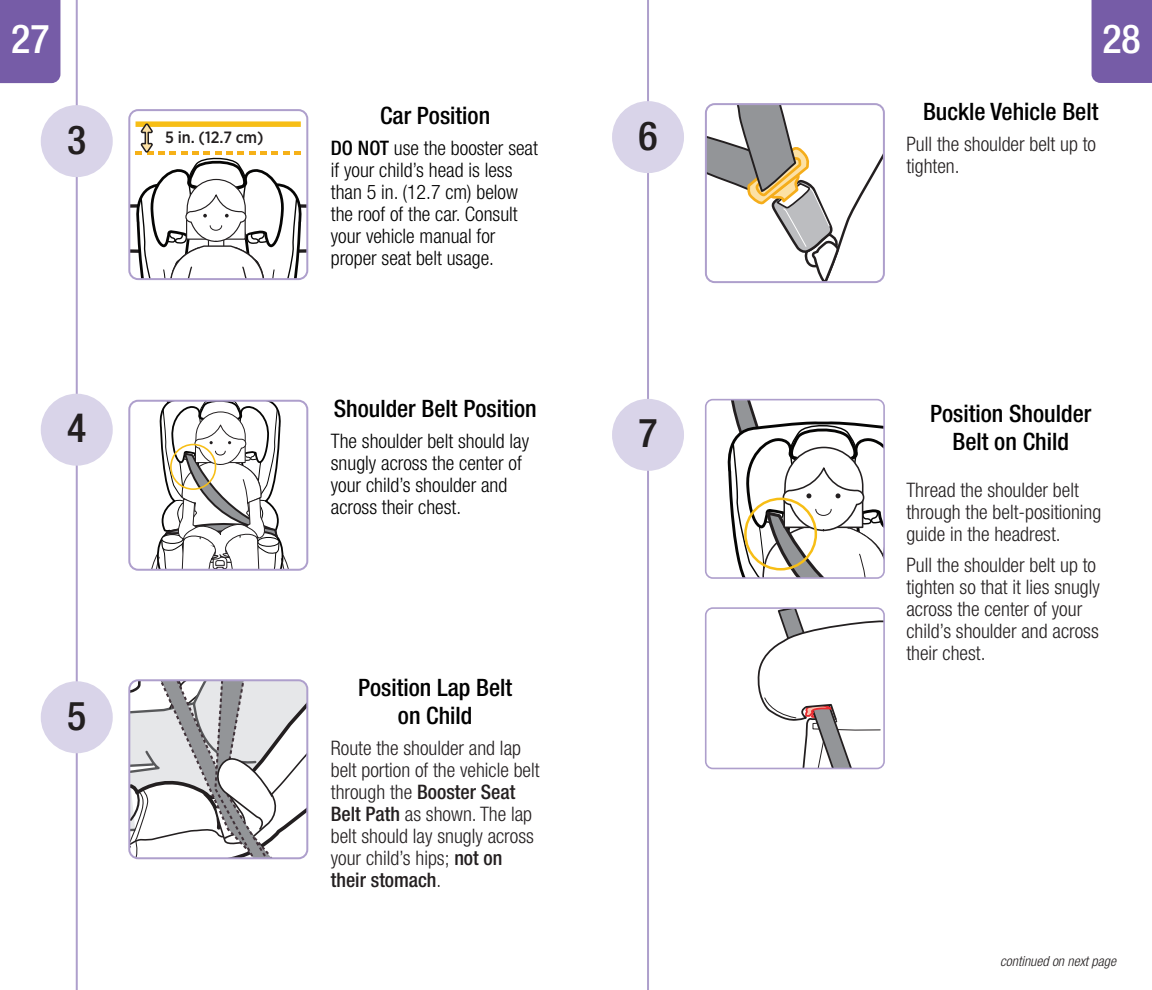
<style>
.page{position:relative;width:1152px;height:990px;background:#fff}
.page>*{position:absolute;margin:0;border:0;box-sizing:border-box;transform-origin:0 0}
.t1{font:500 condensed 40px "Helvetica Neue LT Std";color:#231f20}
.t2{font:500 condensed 40px "Helvetica Neue LT Std";color:#fff}
.t3{font:500 condensed 24px/28px "Helvetica Neue LT Std";color:#000;text-align:center}
.t4{font:300 condensed 20px/22px "Helvetica Neue LT Std";color:#231f20}
.t5{font:300 condensed 20px/22px "Helvetica Neue LT Std";color:#000}
.t6{font:500 16.4px "Gotham Narrow";color:#231f20}
.t7{font:italic 300 condensed 14px "Helvetica Neue LT Std";color:#231f20}
.s1{font-weight:500}
</style>
<div class="page">
<hr style="left:647px;top:0;width:2px;height:990px;background:#ae9fcc">
<div style="left:0;top:0;width:60px;height:83px;background:#765ca7"></div>
<div style="left:1092px;top:0;width:60px;height:83px;background:#765ca7"></div>
<hr style="left:76px;top:0;width:2px;height:990px;background:#ae9fcc">
<div style="left:41px;top:105px;width:72px;height:72px;background:#d9d4e9;border-radius:50%"></div>
<svg style="left:131px;top:112px;width:176px;height:167px"></svg>
<div style="left:128px;top:109px;width:180px;height:171px;border:2px solid #ae9fcc;border-radius:9px"></div>
<div style="left:41px;top:394px;width:72px;height:72px;background:#d9d4e9;border-radius:50%"></div>
<svg style="left:151px;top:403px;width:138px;height:165px"></svg>
<div style="left:170px;top:444px;width:46px;height:46px;border:2px solid #f7be16;border-radius:50%"></div>
<div style="left:128px;top:400px;width:180px;height:171px;border:2px solid #ae9fcc;border-radius:9px"></div>
<svg style="left:131px;top:682px;width:176px;height:177px"></svg>
<div style="left:128px;top:679px;width:180px;height:180px;border:2px solid #ae9fcc;border-radius:9px"></div>
<svg style="left:708px;top:106px;width:174px;height:174px"></svg>
<div style="left:705px;top:103px;width:180px;height:180px;border:2px solid #ae9fcc;border-radius:9px"></div>
<div style="left:41px;top:681px;width:72px;height:72px;background:#d9d4e9;border-radius:50%"></div>
<div style="left:612px;top:101px;width:72px;height:72px;background:#d9d4e9;border-radius:50%"></div>
<svg style="left:727px;top:402px;width:155px;height:174px"></svg>
<div style="left:744px;top:498px;width:73px;height:73px;border:3px solid #f7be16;border-radius:50%"></div>
<div style="left:705px;top:399px;width:180px;height:180px;border:2px solid #ae9fcc;border-radius:7px"></div>
<svg style="left:757px;top:610px;width:125px;height:156px"></svg>
<div style="left:705px;top:607px;width:180px;height:162px;border:2px solid #ae9fcc;border-radius:7px"></div>
<div style="left:612px;top:399px;width:72px;height:72px;background:#d9d4e9;border-radius:50%"></div>
<h1 class="t2" style="left:11px;top:15px;width:40px">27</h1>
<h1 class="t2" style="left:1102px;top:15px;width:40px">28</h1>
<h1 class="t1" style="left:67px;top:116px;width:21px">3</h1>
<h1 class="t1" style="left:67px;top:404px;width:21px">4</h1>
<h1 class="t1" style="left:67px;top:692px;width:21px">5</h1>
<p class="t6" style="left:165px;top:127px;width:100px">5 in. (12.7 cm)</p>
<p class="t3" style="left:380px;top:101px;width:112px">Car Position</p>
<p class="t5" style="left:331px;top:137px;width:209px"><span class="s1">DO NOT</span> use the booster seat if your child’s head is less than 5 in. (12.7 cm) below the roof of the car. Consult your vehicle manual for proper seat belt usage.</p>
<p class="t3" style="left:334px;top:394px;width:205px">Shoulder Belt Position</p>
<p class="t5" style="left:331px;top:430px;width:200px">The shoulder belt should lay snugly across the center of your child’s shoulder and across their chest.</p>
<p class="t3" style="left:358px;top:674px;width:156px">Position Lap Belt on Child</p>
<p class="t4" style="left:331px;top:737px;width:210px">Route the shoulder and lap belt portion of the vehicle belt through the <span class="s1">Booster Seat<br>Belt Path</span> as shown. The lap belt should lay snugly across your child’s hips; <span class="s1">not on their stomach</span>.</p>
<h1 class="t1" style="left:638px;top:112px;width:21px">6</h1>
<h1 class="t1" style="left:638px;top:409px;width:21px">7</h1>
<p class="t3" style="left:923px;top:97px;width:177px">Buckle Vehicle Belt</p>
<p class="t4" style="left:906px;top:133px;width:191px">Pull the shoulder belt up to tighten.</p>
<p class="t3" style="left:930px;top:399px;width:163px">Position Shoulder<br>Belt on Child</p>
<p class="t4" style="left:906px;top:479px;width:197px">Thread the shoulder belt through the belt-positioning guide in the headrest.</p>
<p class="t4" style="left:906px;top:554px;width:195px">Pull the shoulder belt up to tighten so that it lies snugly across the center of your child’s shoulder and across their chest.</p>
<p class="t7" style="left:1000px;top:953px;width:117px">continued on next page</p>
</div>
